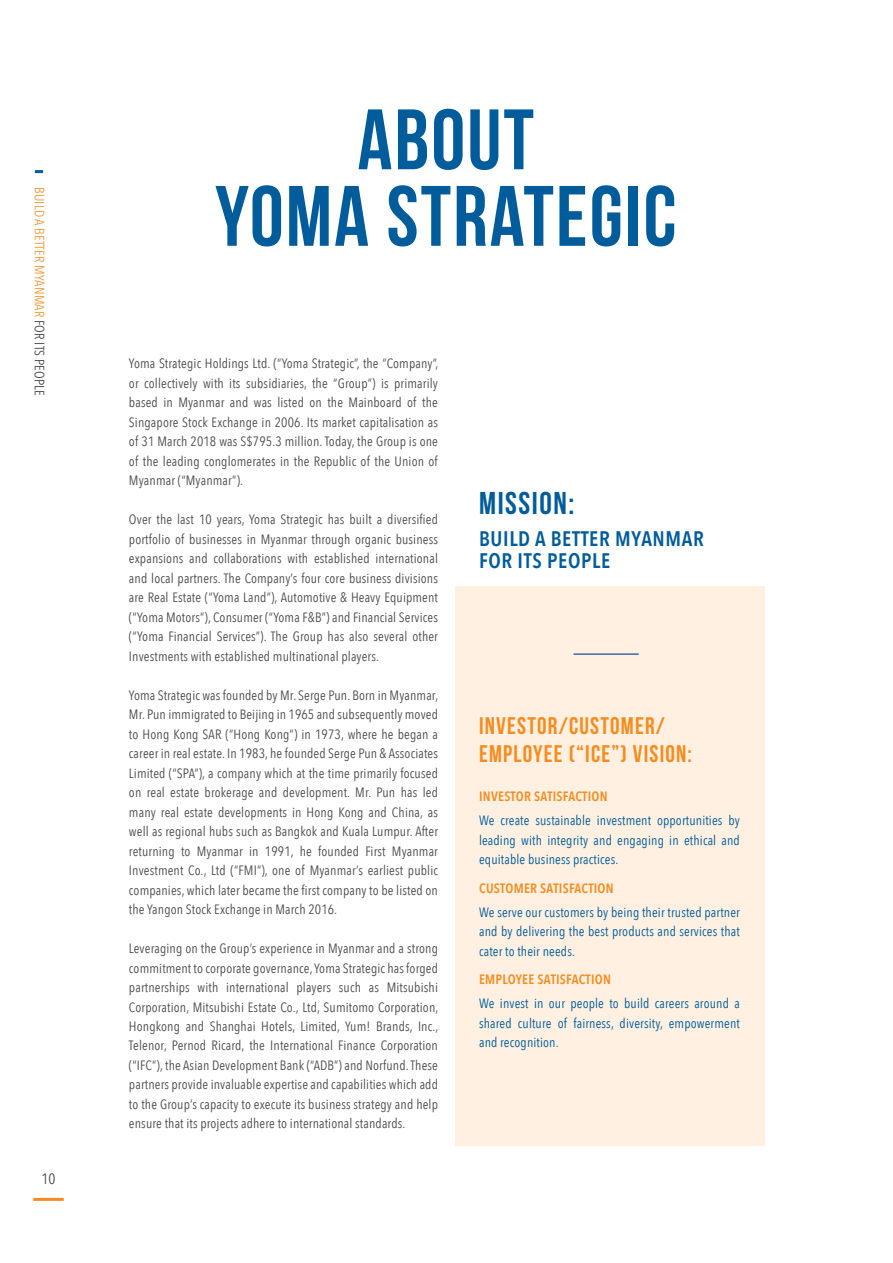
<style>
.page{position:relative;width:893px;height:1263px;background:#fff}
.page>*{position:absolute;margin:0;border:0;box-sizing:border-box;transform-origin:0 0}
.t1{font:85.5px/76.5px "Bebas Neue";letter-spacing:.025em;color:#005c9a;text-align:center}
.t2{font:31.5px "Bebas Neue";letter-spacing:.05em;color:#005c9a}
.t3{font:24px/28.8px "Bebas Neue";letter-spacing:.05em;color:#f68c1f}
.t4{font:600 21px/22.5px "Avenir Next Condensed";letter-spacing:.03em;color:#005c9a}
.t5{font:15px "Avenir Next Condensed";color:#4d4d4f}
.t6{font:13.5px/19.5px "Avenir Next Condensed";letter-spacing:.01em;color:#4d4d4f;text-align:justify}
.t7{font:13.5px/19.5px "Avenir Next Condensed";letter-spacing:.01em;color:#005c9a;text-align:justify}
.t8{font:600 13.5px "Avenir Next Condensed";letter-spacing:.02em;color:#f68c1f}
.t9{font:13.5px "Avenir Next Condensed";letter-spacing:.01em;color:#f89b3f}
.s1{color:#4d4d4f}
</style>
<div class="page">
<svg style="left:35px;top:170px;width:8px;height:3px"></svg>
<hr style="left:33px;top:1198px;width:31px;height:3px;background:#f68c1f">
<div style="left:455px;top:587px;width:309px;height:559px;background:#fff0e1"></div>
<hr style="left:573px;top:653px;width:66px;height:2px;background:#3d6ba4">
<p class="t9" style="left:51px;top:187px;width:210px;rotate:90deg">BUILD A BETTER MYANMAR <span class="s1">FOR ITS PEOPLE</span></p>
<p class="t5" style="left:41px;top:1166px;width:16px">10</p>
<h1 class="t1" style="left:215px;top:100px;width:463px">ABOUT<br>YOMA STRATEGIC</h1>
<p class="t6" style="left:129px;top:353px;width:311px">Yoma Strategic Holdings Ltd. (“Yoma Strategic”, the “Company”, or collectively with its subsidiaries, the “Group”) is primarily based in Myanmar and was listed on the Mainboard of the Singapore Stock Exchange in 2006. Its market capitalisation as of 31 March 2018 was S$795.3 million. Today, the Group is one of the leading conglomerates in the Republic of the Union of Myanmar (“Myanmar”).</p>
<p class="t6" style="left:129px;top:509px;width:311px">Over the last 10 years, Yoma Strategic has built a diversified portfolio of businesses in Myanmar through organic business expansions and collaborations with established international and local partners. The Company’s four core business divisions are Real Estate (“Yoma Land”), Automotive &amp; Heavy Equipment (“Yoma Motors”), Consumer (“Yoma F&amp;B”) and Financial Services (“Yoma Financial Services”). The Group has also several other Investments with established multinational players.</p>
<p class="t6" style="left:129px;top:684px;width:311px">Yoma Strategic was founded by Mr. Serge Pun. Born in Myanmar, Mr. Pun immigrated to Beijing in 1965 and subsequently moved to Hong Kong SAR (“Hong Kong”) in 1973, where he began a career in real estate. In 1983, he founded Serge Pun &amp; Associates Limited (“SPA”), a company which at the time primarily focused on real estate brokerage and development. Mr. Pun has led many real estate developments in Hong Kong and China, as well as regional hubs such as Bangkok and Kuala Lumpur. After returning to Myanmar in 1991, he founded First Myanmar Investment Co., Ltd (“FMI”), one of Myanmar’s earliest public companies, which later became the first company to be listed on the Yangon Stock Exchange in March 2016.</p>
<p class="t6" style="left:129px;top:938px;width:311px">Leveraging on the Group’s experience in Myanmar and a strong commitment to corporate governance, Yoma Strategic has forged partnerships with international players such as Mitsubishi Corporation, Mitsubishi Estate Co., Ltd, Sumitomo Corporation, Hongkong and Shanghai Hotels, Limited, Yum! Brands, Inc., Telenor, Pernod Ricard, the International Finance Corporation (“IFC”), the Asian Development Bank (“ADB”) and Norfund. These partners provide invaluable expertise and capabilities which add to the Group’s capacity to execute its business strategy and help ensure that its projects adhere to international standards.</p>
<h2 class="t2" style="left:479px;top:486px;width:97px">MISSION:</h2>
<h3 class="t4" style="left:479px;top:527px;width:226px">BUILD A BETTER MYANMAR<br>FOR ITS PEOPLE</h3>
<h3 class="t3" style="left:479px;top:711px;width:214px">INVESTOR/CUSTOMER/<br>EMPLOYEE (“ICE”) VISION:</h3>
<p class="t8" style="left:479px;top:785px;width:130px">INVESTOR SATISFACTION</p>
<p class="t7" style="left:479px;top:810px;width:262px">We create sustainable investment opportunities by leading with integrity and engaging in ethical and equitable business practices.</p>
<p class="t8" style="left:479px;top:876px;width:136px">CUSTOMER SATISFACTION</p>
<p class="t7" style="left:479px;top:902px;width:262px">We serve our customers by being their trusted partner and by delivering the best products and services that cater to their needs.</p>
<p class="t8" style="left:479px;top:968px;width:133px">EMPLOYEE SATISFACTION</p>
<p class="t7" style="left:479px;top:993px;width:262px">We invest in our people to build careers around a shared culture of fairness, diversity, empowerment and recognition.</p>
</div>
